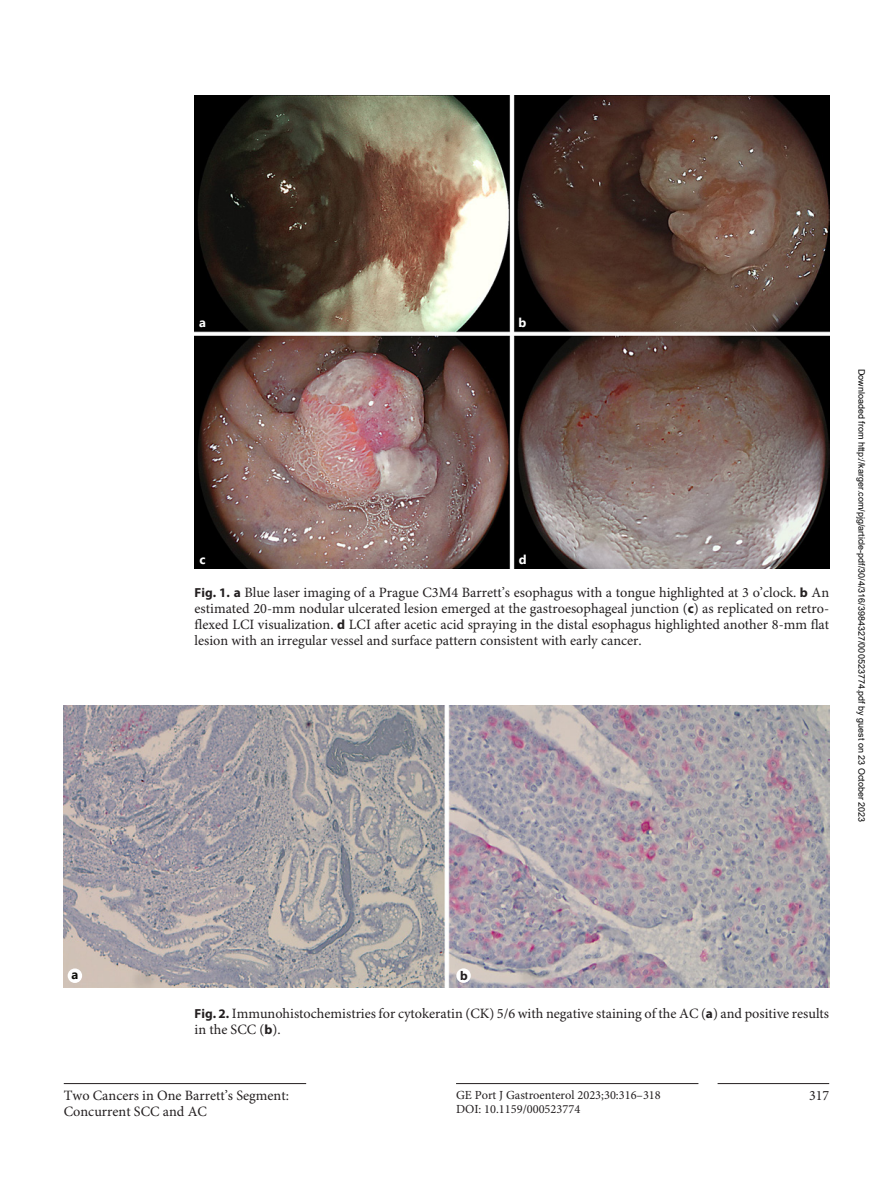
<style>
.page{position:relative;width:893px;height:1191px;background:#fff}
.page>*{position:absolute;margin:0;border:0;box-sizing:border-box;transform-origin:0 0}
.t1{font:14.25px/15.9px "Minion Pro";color:#231f20}
.t2{font:700 12.75px "Segoe UI";color:#fff}
.t3{font:700 12.75px "Segoe UI";color:#0e0e09}
.t4{font:700 12.75px "Myriad Pro";color:#231f20}
.t5{font:12.3px "Minion Pro";color:#231f20}
.t6{font:9px "Arial";color:#000}
.s1{font-family:"Myriad Pro";font-weight:700;font-size:13.2px}
.s2{font-family:"Myriad Pro";font-weight:700;font-size:13.35px}
</style>
<div class="page">
<hr style="left:718px;top:1083px;width:111px;height:1px;background:#231f20">
<hr style="left:456px;top:1083px;width:242px;height:1px;background:#231f20">
<hr style="left:64px;top:1083px;width:242px;height:1px;background:#231f20">
<img style="left:194px;top:96px;width:635px;height:472px">
<img style="left:64px;top:705px;width:765px;height:282px">
<div style="left:68px;top:968px;width:14px;height:15px;background:#fff;border-radius:50%"></div>
<div style="left:456px;top:968px;width:15px;height:14px;background:#fff;border-radius:50%"></div>
<p class="t2" style="left:199px;top:310px;width:8px">a</p>
<p class="t2" style="left:519px;top:310px;width:9px">b</p>
<p class="t2" style="left:199px;top:547px;width:8px">c</p>
<p class="t2" style="left:519px;top:548px;width:9px">d</p>
<p class="t1" style="left:195px;top:585px;width:636px;text-align:justify"><span class="s1">Fig. 1.</span> <span class="s2">a</span> Blue laser imaging of a Prague C3M4 Barrett’s esophagus with a tongue highlighted at 3 o’clock. <span class="s2">b</span> An estimated 20-mm nodular ulcerated lesion emerged at the gastroesophageal junction (<span class="s2">c</span>) as replicated on retro&shy;flexed LCI visualization. <span class="s2">d</span> LCI after acetic acid spraying in the distal esophagus highlighted another 8-mm flat lesion with an irregular vessel and surface pattern consistent with early cancer.</p>
<p class="t6" style="left:865px;top:369px;width:454px;rotate:90deg">Downloaded from http://karger.com/pjg/article-pdf/30/4/316/3984327/000523774.pdf by guest on 23 October 2023</p>
<p class="t3" style="left:71px;top:962px;width:8px">a</p>
<p class="t4" style="left:460px;top:967px;width:9px">b</p>
<p class="t1" style="left:195px;top:1006px;width:636px"><span class="s1">Fig. 2.</span> Immunohistochemistries for cytokeratin (CK) 5/6 with negative staining of the AC (<span class="s2">a</span>) and positive results in the SCC (<span class="s2">b</span>).</p>
<p class="t1" style="left:64px;top:1088px;width:227px">Two Cancers in One Barrett’s Segment:<br>Concurrent SCC and AC</p>
<p class="t5" style="left:456px;top:1087px;width:206px">GE Port J Gastroenterol 2023;30:316–318</p>
<p class="t1" style="left:809px;top:1088px;width:22px">317</p>
<p class="t5" style="left:456px;top:1101px;width:126px">DOI: 10.1159/000523774</p>
</div>
